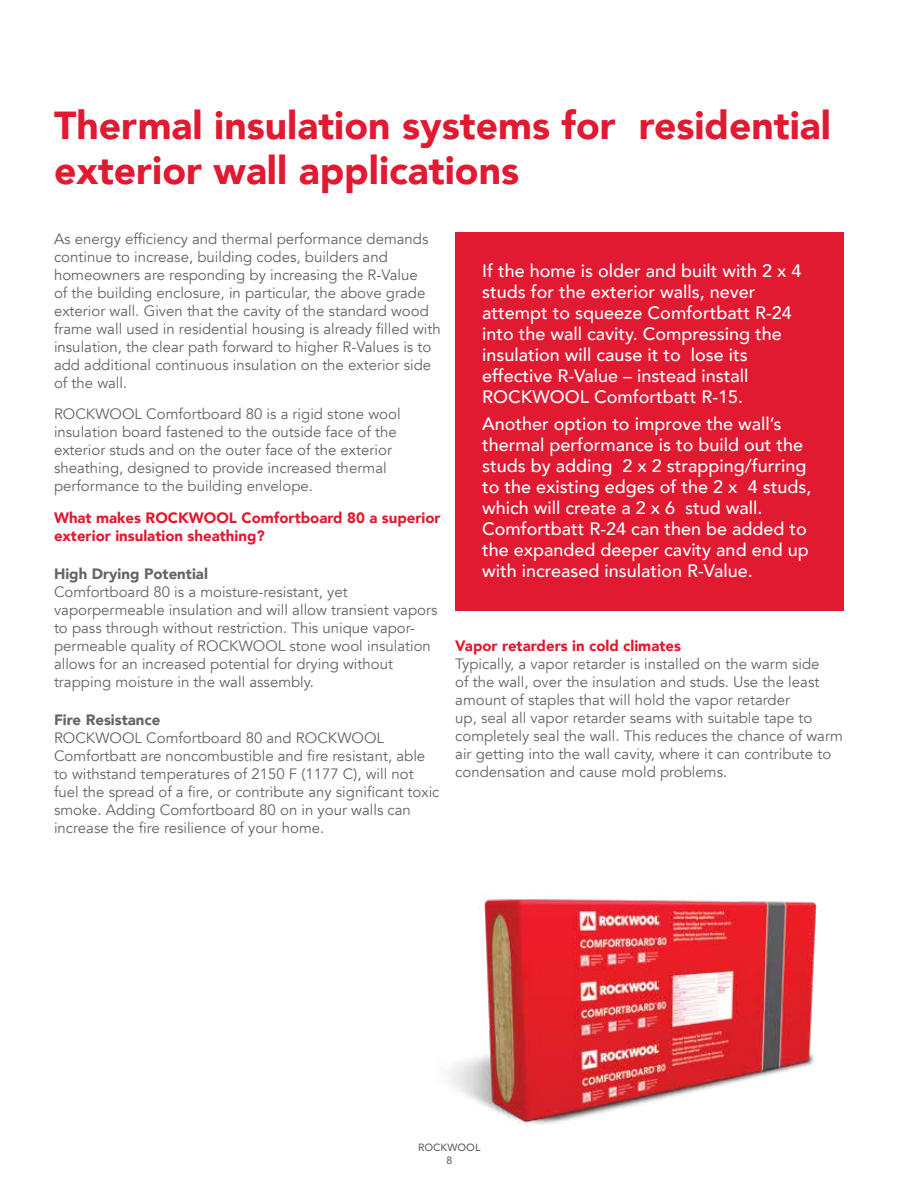
<style>
.page{position:relative;width:918px;height:1188px;background:#fff}
.page>*{position:absolute;margin:0;border:0;box-sizing:border-box;transform-origin:0 0}
.t1{font:900 39px/45px "Avenir";color:#e11931}
.t2{font:500 18px/21px "Avenir";color:#fff}
.t3{font:15px/18px "Avenir";color:#636466}
.t4{font:900 15px/18px "Avenir";color:#e11931}
.t5{font:900 15px "Avenir";color:#636466}
.t6{font:500 10.5px/12.6px "Avenir";color:#636466;text-align:center}
</style>
<div class="page">
<div style="left:455px;top:232px;width:389px;height:379px;background:#e11931"></div>
<img style="left:449px;top:899px;width:368px;height:226px">
<h1 class="t1" style="left:54px;top:102px;width:779px">Thermal insulation systems for residential exterior wall applications</h1>
<p class="t3" style="left:54px;top:230px;width:388px">As energy efficiency and thermal performance demands continue to increase, building codes, builders and homeowners are responding by increasing the R-Value<br>of the building enclosure, in particular, the above grade exterior wall. Given that the cavity of the standard wood frame wall used in residential housing is already filled with insulation, the clear path forward to higher R-Values is to add additional continuous insulation on the exterior side of the wall.</p>
<p class="t3" style="left:54px;top:406px;width:348px">ROCKWOOL Comfortboard 80 is a rigid stone wool insulation board fastened to the outside face of the exterior studs and on the outer face of the exterior sheathing, designed to provide increased thermal performance to the building envelope.</p>
<p class="t4" style="left:54px;top:508px;width:388px">What makes ROCKWOOL Comfortboard 80 a superior exterior insulation sheathing?</p>
<p class="t5" style="left:54px;top:561px;width:155px">High Drying Potential</p>
<p class="t3" style="left:54px;top:583px;width:385px">Comfortboard 80 is a moisture-resistant, yet vaporpermeable insulation and will allow transient vapors to pass through without restriction. This unique vapor&shy;permeable quality of ROCKWOOL stone wool insulation allows for an increased potential for drying without trapping moisture in the wall assembly.</p>
<p class="t5" style="left:54px;top:707px;width:108px">Fire Resistance</p>
<p class="t3" style="left:54px;top:730px;width:387px">ROCKWOOL Comfortboard 80 and ROCKWOOL Comfortbatt are noncombustible and fire resistant, able to withstand temperatures of 2150 F (1177 C), will not fuel the spread of a fire, or contribute any significant toxic smoke. Adding Comfortboard 80 on in your walls can increase the fire resilience of your home.</p>
<p class="t2" style="left:482px;top:259px;width:321px">If the home is older and built with 2 x 4 studs for the exterior walls, never attempt to squeeze Comfortbatt R-24 into the wall cavity. Compressing the insulation will cause it to lose its effective R-Value – instead install ROCKWOOL Comfortbatt R-15.</p>
<p class="t2" style="left:482px;top:412px;width:331px">Another option to improve the wall’s thermal performance is to build out the studs by adding 2 x 2 strapping/furring to the existing edges of the 2 x 4 studs, which will create a 2 x 6 stud wall.<br>Comfortbatt R-24 can then be added to the expanded deeper cavity and end up with increased insulation R-Value.</p>
<p class="t4" style="left:455px;top:637px;width:227px">Vapor retarders in cold climates</p>
<p class="t3" style="left:455px;top:655px;width:389px">Typically, a vapor retarder is installed on the warm side<br>of the wall, over the insulation and studs. Use the least amount of staples that will hold the vapor retarder<br>up, seal all vapor retarder seams with suitable tape to completely seal the wall. This reduces the chance of warm air getting into the wall cavity, where it can contribute to condensation and cause mold problems.</p>
<p class="t6" style="left:418px;top:1141px;width:64px">ROCKWOOL<br>8</p>
</div>
